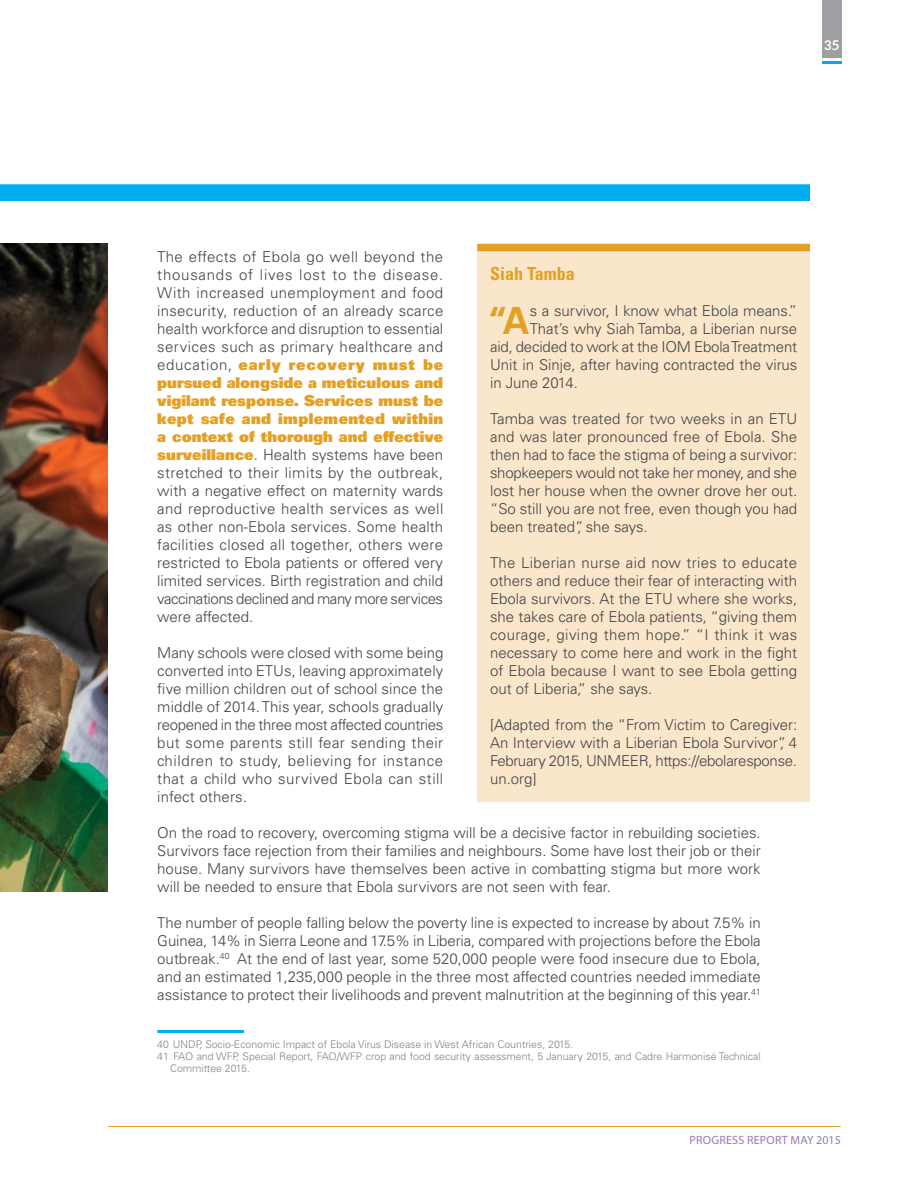
<style>
.page{position:relative;width:918px;height:1188px;background:#fff}
.page>*{position:absolute;margin:0;border:0;box-sizing:border-box;transform-origin:0 0}
.t1{font:700 37.5px "Univers LT Std";color:#e4a024}
.t2{font:700 condensed 18px "Univers LT Std";color:#e4a024}
.t3{font:300 15px/18px "Univers LT Std";color:#434345;text-align:justify}
.t4{font:15px/18px "Univers LT Std X Black";color:#e4a024;text-align:justify}
.t5{font:700 13.5px "Lato";color:#fff}
.t6{font:12px "Myriad Pro";letter-spacing:.02em;color:#937bb2}
.t7{font:300 10.5px "Univers LT Std";color:#808285}
.s1{font-family:"Univers LT Std";font-weight:300;color:#434345}
.s2{font-family:"Univers LT Std X Black";font-weight:400;color:#e4a024}
</style>
<div class="page">
<div style="left:822px;top:0;width:20px;height:64px;background:#9d9fa2"></div>
<hr style="left:822px;top:61px;width:20px;height:3px;background:#00aeef">
<hr style="left:821px;top:59px;width:22px;height:2px;background:#fff">
<hr style="left:108px;top:1126px;width:733px;height:1px;background:#e4a024">
<hr style="left:157px;top:1030px;width:87px;height:3px;background:#00aeef">
<div style="left:0;top:185px;width:810px;height:16px;background:#00aeef"></div>
<div style="left:477px;top:244px;width:333px;height:558px;background:#f9e6cb"></div>
<div style="left:477px;top:244px;width:333px;height:7px;background:#e4a024"></div>
<img style="left:0;top:244px;width:108px;height:648px">
<p class="t5" style="left:824px;top:37px;width:17px">35</p>
<p class="t3" style="left:157px;top:247px;width:288px">The effects of Ebola go well beyond the thousands of lives lost to the disease.<br>With increased unemployment and food insecurity, reduction of an already scarce health workforce and disruption to essential services such as primary healthcare and</p>
<p class="t4" style="left:157px;top:355px;width:288px"><span class="s1">education,</span> early recovery must be pursued alongside a meticulous and vigilant response. Services must be kept safe and implemented within a context of thorough and effective</p>
<p class="t3" style="left:157px;top:445px;width:288px"><span class="s2">surveillance</span>. Health systems have been stretched to their limits by the outbreak, with a negative effect on maternity wards and reproductive health services as well as other non-Ebola services. Some health facilities closed all together, others were restricted to Ebola patients or offered very limited services. Birth registration and child vaccinations declined and many more services were affected.</p>
<p class="t3" style="left:157px;top:643px;width:288px">Many schools were closed with some being converted into ETUs, leaving approximately five million children out of school since the middle of 2014. This year, schools gradually reopened in the three most affected countries but some parents still fear sending their children to study, believing for instance that a child who survived Ebola can still infect others.</p>
<p class="t3" style="left:157px;top:823px;width:605px">On the road to recovery, overcoming stigma will be a decisive factor in rebuilding societies.<br>Survivors face rejection from their families and neighbours. Some have lost their job or their house. Many survivors have themselves been active in combatting stigma but more work will be needed to ensure that Ebola survivors are not seen with fear.</p>
<p class="t3" style="left:157px;top:913px;width:605px">The number of people falling below the poverty line is expected to increase by about 7.5% in Guinea, 14% in Sierra Leone and 17.5% in Liberia, compared with projections before the Ebola outbreak.<sup>40</sup> At the end of last year, some 520,000 people were food insecure due to Ebola, and an estimated 1,235,000 people in the three most affected countries needed immediate assistance to protect their livelihoods and prevent malnutrition at the beginning of this year.<sup>41</sup></p>
<p class="t7" style="left:157px;top:1038px;width:417px">40 UNDP, Socio-Economic Impact of Ebola Virus Disease in West African Countries, 2015.</p>
<p class="t7" style="left:157px;top:1050px;width:605px">41 FAO and WFP, Special Report, FAO/WFP crop and food security assessment, 5 January 2015, and Cadre Harmonisé Technical</p>
<p class="t7" style="left:170px;top:1062px;width:81px">Committee 2015.</p>
<p class="t2" style="left:490px;top:262px;width:86px">Siah Tamba</p>
<h1 class="t1" style="left:488px;top:299px;width:44px">“A</h1>
<p class="t3" style="left:530px;top:301px;width:269px">s a survivor, I know what Ebola means.”</p>
<p class="t3" style="left:530px;top:319px;width:269px">That’s why Siah Tamba, a Liberian nurse</p>
<p class="t3" style="left:490px;top:337px;width:309px">aid, decided to work at the IOM Ebola Treatment</p>
<p class="t3" style="left:490px;top:355px;width:309px">Unit in Sinje, after having contracted the virus</p>
<p class="t3" style="left:490px;top:373px;width:89px">in June 2014.</p>
<p class="t3" style="left:490px;top:409px;width:309px">Tamba was treated for two weeks in an ETU and was later pronounced free of Ebola. She then had to face the stigma of being a survivor: shopkeepers would not take her money, and she lost her house when the owner drove her out. “So still you are not free, even though you had been treated”, she says.</p>
<p class="t3" style="left:490px;top:553px;width:309px">The Liberian nurse aid now tries to educate others and reduce their fear of interacting with Ebola survivors. At the ETU where she works, she takes care of Ebola patients, “giving them courage, giving them hope.” “I think it was necessary to come here and work in the fight of Ebola because I want to see Ebola getting out of Liberia,” she says.</p>
<p class="t3" style="left:490px;top:715px;width:309px">[Adapted from the “From Victim to Caregiver:<br>An Interview with a Liberian Ebola Survivor”, 4<br>February 2015, UNMEER, https://ebolaresponse. un.org]</p>
<p class="t6" style="left:690px;top:1132px;width:153px">PROGRESS REPORT MAY 2015</p>
</div>
